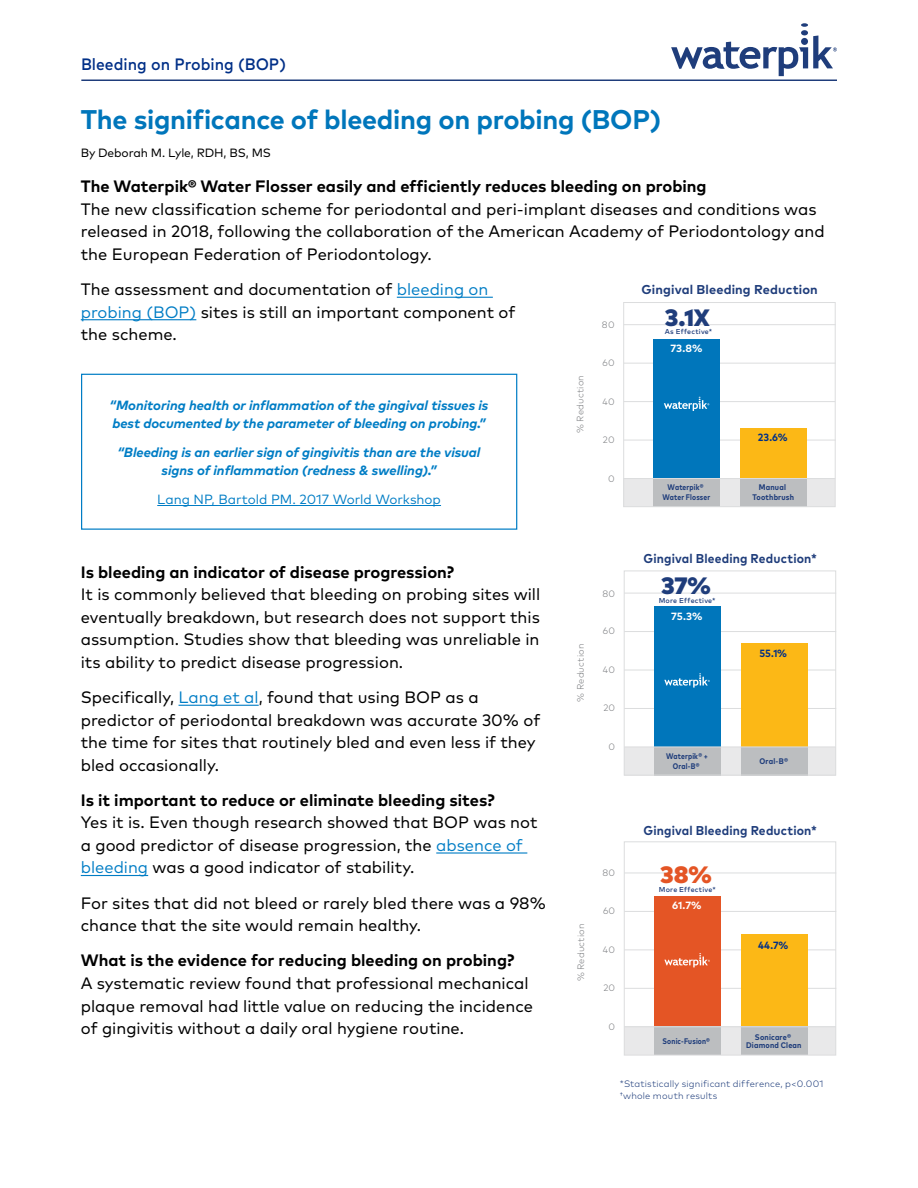
<style>
.page{position:relative;width:918px;height:1188px;background:#fff}
.page>*{position:absolute;margin:0;border:0;box-sizing:border-box;transform-origin:0 0}
.t1{font:700 27px "Mark Pro";letter-spacing:-.01em;color:#0076bb}
.t2{font:900 23.7px "Mark Pro";color:#1f3d7b}
.t3{font:900 23.7px "Mark Pro";color:#e45525}
.t4{font:16.5px/22.5px "Mark Pro";color:#000}
.t5{font:700 16.5px "Mark Pro";color:#000}
.t6{font:500 16.5px "Mark Pro";color:#002f87;scale:.95 1}
.t7{font:italic 700 13.35px/18.3px "Mark Pro";color:#007dc5}
.t8{font:13.35px "Mark Pro";color:#007dc5}
.t9{font:700 12.9px "Mark Pro";letter-spacing:.015em;color:#1f3d7b;scale:.95 1}
.t10{font:700 12.9px "Mark Pro";letter-spacing:.015em;color:#1f3d7b}
.t11{font:12px "Mark Pro";letter-spacing:-.01em;color:#000}
.t12{font:700 10.5px "Mark Pro";color:#fff}
.t13{font:700 10.5px "Mark Pro";color:#002f87;scale:.95 1}
.t14{font:300 9.3px "Mark Pro";letter-spacing:.02em;color:#1f3d7b}
.t15{font:300 9.3px "Mark Pro";letter-spacing:.02em;color:#808285}
.t16{font:700 condensed 8.1px/9.9px "Mark Pro";letter-spacing:.02em;color:#1f3d7b;text-align:center;scale:.93 1}
.t17{font:700 condensed 8.1px/7.8px "Mark Pro";letter-spacing:.02em;color:#1f3d7b;text-align:center}
.t18{font:500 7.2px "Mark Pro";letter-spacing:.025em;color:#1f3d7b}
.s1{color:#007dc5}
</style>
<div class="page">
<hr style="left:81px;top:80px;width:756px;height:1px;background:#1f3d7b">
<svg style="left:671px;top:23px;width:166px;height:53px"></svg>
<div style="left:81px;top:374px;width:436px;height:156px;border:1px solid #007dc5"></div>
<hr style="left:397px;top:297px;width:96px;height:1px;background:#007dc5">
<hr style="left:81px;top:319px;width:115px;height:1px;background:#007dc5">
<hr style="left:157px;top:505px;width:284px;height:1px;background:#007dc5">
<hr style="left:179px;top:705px;width:80px;height:1px;background:#007dc5">
<hr style="left:436px;top:852px;width:91px;height:2px;background:#007dc5">
<hr style="left:81px;top:875px;width:67px;height:1px;background:#007dc5">
<div style="left:624px;top:479px;width:211px;height:28px;background:#e9e9ea"></div>
<hr style="left:624px;top:363px;width:212px;height:1px;background:#dcddde">
<hr style="left:624px;top:440px;width:212px;height:1px;background:#dcddde">
<hr style="left:624px;top:324px;width:212px;height:1px;background:#dcddde">
<hr style="left:624px;top:401px;width:211px;height:1px;background:#dcddde">
<div style="left:653px;top:339px;width:67px;height:166px;background:#0076bb"></div>
<div style="left:740px;top:428px;width:67px;height:51px;background:#fcb816"></div>
<div style="left:740px;top:479px;width:67px;height:28px;background:#bcbec0"></div>
<div style="left:653px;top:479px;width:67px;height:28px;background:#bcbec0"></div>
<svg style="left:664px;top:397px;width:45px;height:14px"></svg>
<hr style="left:624px;top:478px;width:211px;height:1px;background:#dcddde">
<div style="left:623px;top:302px;width:212px;height:205px;border:1px solid #dcddde"></div>
<div style="left:624px;top:747px;width:212px;height:28px;background:#e9e9ea"></div>
<hr style="left:624px;top:631px;width:212px;height:1px;background:#dcddde">
<hr style="left:624px;top:708px;width:212px;height:1px;background:#dcddde">
<hr style="left:624px;top:593px;width:212px;height:1px;background:#dcddde">
<hr style="left:624px;top:670px;width:212px;height:1px;background:#dcddde">
<div style="left:654px;top:606px;width:66px;height:167px;background:#0076bb"></div>
<div style="left:741px;top:644px;width:66px;height:103px;background:#fcb816"></div>
<div style="left:741px;top:747px;width:66px;height:28px;background:#bcbec0"></div>
<div style="left:654px;top:747px;width:66px;height:28px;background:#bcbec0"></div>
<hr style="left:624px;top:747px;width:212px;height:1px;background:#dcddde">
<div style="left:624px;top:571px;width:212px;height:204px;border:1px solid #dcddde"></div>
<div style="left:624px;top:1027px;width:212px;height:28px;background:#e9e9ea"></div>
<hr style="left:624px;top:911px;width:212px;height:1px;background:#dcddde">
<hr style="left:624px;top:988px;width:212px;height:1px;background:#dcddde">
<hr style="left:624px;top:873px;width:212px;height:1px;background:#dcddde">
<hr style="left:624px;top:950px;width:212px;height:1px;background:#dcddde">
<div style="left:654px;top:897px;width:66px;height:156px;background:#e45525"></div>
<div style="left:741px;top:934px;width:66px;height:93px;background:#fcb816"></div>
<div style="left:741px;top:1027px;width:66px;height:28px;background:#bcbec0"></div>
<div style="left:654px;top:1027px;width:66px;height:28px;background:#bcbec0"></div>
<hr style="left:624px;top:1027px;width:212px;height:1px;background:#dcddde">
<div style="left:624px;top:842px;width:212px;height:213px;border:1px solid #dcddde"></div>
<svg style="left:664px;top:673px;width:46px;height:15px"></svg>
<svg style="left:664px;top:953px;width:46px;height:14px"></svg>
<p class="t6" style="left:81px;top:51px;width:217px">Bleeding on Probing (BOP)</p>
<h2 class="t1" style="left:81px;top:99px;width:582px">The significance of bleeding on probing (BOP)</h2>
<p class="t11" style="left:81px;top:144px;width:192px">By Deborah M. Lyle, RDH, BS, MS</p>
<p class="t5" style="left:81px;top:174px;width:627px">The Waterpik® Water Flosser easily and efficiently reduces bleeding on probing</p>
<p class="t4" style="left:81px;top:196px;width:745px">The new classification scheme for periodontal and peri-implant diseases and conditions was released in 2018, following the collaboration of the American Academy of Periodontology and</p>
<p class="t4" style="left:81px;top:241px;width:352px">the European Federation of Periodontology.</p>
<p class="t4" style="left:81px;top:277px;width:436px">The assessment and documentation of <span class="s1">bleeding on probing (BOP)</span> sites is still an important component of the scheme.</p>
<p class="t10" style="left:642px;top:280px;width:178px">Gingival Bleeding Reduction</p>
<p class="t2" style="left:665px;top:299px;width:47px">3.1X</p>
<p class="t18" style="left:665px;top:326px;width:49px">As Effective*</p>
<p class="t12" style="left:670px;top:341px;width:33px">73.8%</p>
<p class="t15" style="left:602px;top:318px;width:14px">80</p>
<p class="t15" style="left:602px;top:356px;width:14px">60</p>
<p class="t15" style="left:602px;top:394px;width:14px">40</p>
<p class="t15" style="left:573px;top:433px;width:60px;rotate:-90deg">% Reduction</p>
<p class="t7" style="left:110px;top:395px;width:380px">“Monitoring health or inflammation of the gingival tissues is best documented by the parameter of bleeding on probing.”</p>
<p class="t13" style="left:758px;top:429px;width:33px">23.6%</p>
<p class="t15" style="left:603px;top:433px;width:13px">20</p>
<p class="t7" style="left:118px;top:442px;width:364px;text-align:center">“Bleeding is an earlier sign of gingivitis than are the visual signs of inflammation (redness &amp; swelling).”</p>
<p class="t8" style="left:157px;top:489px;width:285px">Lang NP, Bartold PM. 2017 World Workshop</p>
<p class="t15" style="left:608px;top:471px;width:8px">0</p>
<p class="t16" style="left:668px;top:482px;width:40px">Waterpik®</p>
<p class="t17" style="left:759px;top:483px;width:29px">Manual</p>
<p class="t16" style="left:663px;top:492px;width:53px">Water Flosser</p>
<p class="t17" style="left:752px;top:493px;width:43px">Toothbrush</p>
<p class="t9" style="left:643px;top:549px;width:184px">Gingival Bleeding Reduction*</p>
<p class="t18" style="left:659px;top:595px;width:58px">More Effective*</p>
<p class="t5" style="left:81px;top:560px;width:375px">Is bleeding an indicator of disease progression?</p>
<p class="t4" style="left:81px;top:582px;width:461px">It is commonly believed that bleeding on probing sites will</p>
<p class="t15" style="left:602px;top:586px;width:14px">80</p>
<p class="t4" style="left:81px;top:604px;width:461px">eventually breakdown, but research does not support this assumption. Studies show that bleeding was unreliable in</p>
<p class="t2" style="left:661px;top:567px;width:51px">37%</p>
<p class="t12" style="left:671px;top:608px;width:33px">75.3%</p>
<p class="t15" style="left:603px;top:624px;width:14px">60</p>
<p class="t15" style="left:574px;top:702px;width:60px;rotate:-90deg">% Reduction</p>
<p class="t13" style="left:759px;top:645px;width:31px">55.1%</p>
<p class="t4" style="left:81px;top:650px;width:324px">its ability to predict disease progression.</p>
<p class="t15" style="left:603px;top:663px;width:14px">40</p>
<p class="t4" style="left:81px;top:685px;width:399px">Specifically, <span class="s1">Lang et al</span>, found that using BOP as a</p>
<p class="t15" style="left:603px;top:701px;width:13px">20</p>
<p class="t4" style="left:81px;top:707px;width:461px">predictor of periodontal breakdown was accurate 30% of the time for sites that routinely bled and even less if they</p>
<p class="t15" style="left:609px;top:740px;width:8px">0</p>
<p class="t16" style="left:666px;top:750px;width:46px">Waterpik® +<br>Oral-B®</p>
<p class="t17" style="left:759px;top:756px;width:30px">Oral-B®</p>
<p class="t4" style="left:81px;top:752px;width:140px">bled occasionally.</p>
<p class="t5" style="left:81px;top:788px;width:415px">Is it important to reduce or eliminate bleeding sites?</p>
<p class="t4" style="left:81px;top:810px;width:458px">Yes it is. Even though research showed that BOP was not a good predictor of disease progression, the <span class="s1">absence of bleeding</span> was a good indicator of stability.</p>
<p class="t9" style="left:644px;top:820px;width:184px">Gingival Bleeding Reduction*</p>
<p class="t3" style="left:660px;top:857px;width:53px">38%</p>
<p class="t12" style="left:672px;top:897px;width:31px">61.7%</p>
<p class="t15" style="left:603px;top:866px;width:14px">80</p>
<p class="t18" style="left:659px;top:884px;width:58px">More Effective*</p>
<p class="t4" style="left:81px;top:890px;width:466px">For sites that did not bleed or rarely bled there was a 98%</p>
<p class="t15" style="left:603px;top:904px;width:14px">60</p>
<p class="t4" style="left:81px;top:913px;width:342px">chance that the site would remain healthy.</p>
<p class="t15" style="left:603px;top:943px;width:14px">40</p>
<p class="t5" style="left:81px;top:948px;width:435px">What is the evidence for reducing bleeding on probing?</p>
<p class="t4" style="left:81px;top:971px;width:449px">A systematic review found that professional mechanical</p>
<p class="t15" style="left:603px;top:981px;width:13px">20</p>
<p class="t4" style="left:81px;top:993px;width:454px">plaque removal had little value on reducing the incidence of gingivitis without a daily oral hygiene routine.</p>
<p class="t15" style="left:574px;top:981px;width:60px;rotate:-90deg">% Reduction</p>
<p class="t13" style="left:758px;top:937px;width:33px">44.7%</p>
<p class="t15" style="left:609px;top:1020px;width:8px">0</p>
<p class="t16" style="left:663px;top:1036px;width:53px">Sonic-Fusion®</p>
<p class="t17" style="left:746px;top:1033px;width:57px">Sonicare®<br>Diamond Clean</p>
<p class="t14" style="left:620px;top:1077px;width:205px">*Statistically significant difference, p&lt;0.001</p>
<p class="t14" style="left:620px;top:1088px;width:99px">†whole mouth results</p>
</div>
